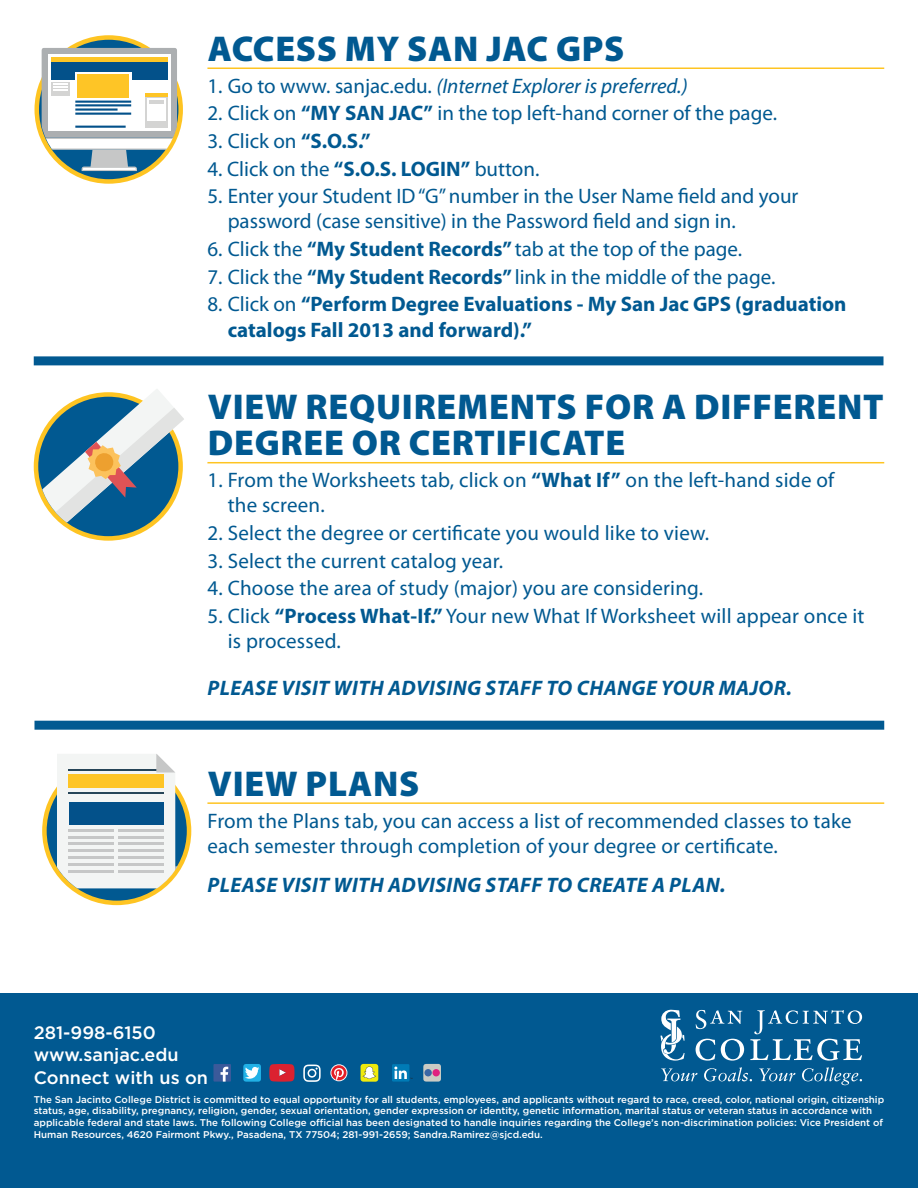
<style>
.page{position:relative;width:918px;height:1188px;background:#fff}
.page>*{position:absolute;margin:0;border:0;box-sizing:border-box;transform-origin:0 0}
.t1{font:900 36px/36px "Myriad Pro";letter-spacing:.02em;color:#015991}
.t2{font:21px/25.2px "Myriad Pro";letter-spacing:.01em;color:#015991}
.t3{font:italic 700 21px "Myriad Pro";letter-spacing:.02em;color:#015991}
.t4{font:700 21px/25.2px "Myriad Pro";color:#015991}
.t5{font:italic 21px "Myriad Pro";color:#015991}
.t6{font:500 18px/21.6px "Gotham";color:#fff}
.t7{font:500 9.75px/11.7px "Gotham";color:#fff}
.s1{font-style:normal}
.s2{font-weight:700}
.s3{font-weight:400}
</style>
<div class="page">
<hr style="left:207px;top:68px;width:677px;height:1px;background:#fec422">
<svg style="left:37px;top:38px;width:144px;height:143px"></svg>
<div style="left:34px;top:35px;width:149px;height:149px;border:4px solid #fec422;border-radius:50%"></div>
<hr style="left:207px;top:462px;width:677px;height:1px;background:#fec422">
<svg style="left:41px;top:48px;width:136px;height:123px"></svg>
<hr style="left:75px;top:101px;width:56px;height:2px;background:#03518a">
<hr style="left:75px;top:104px;width:56px;height:2px;background:#03518a">
<hr style="left:75px;top:108px;width:43px;height:3px;background:#03518a">
<hr style="left:75px;top:113px;width:56px;height:2px;background:#03518a">
<hr style="left:75px;top:126px;width:51px;height:2px;background:#03518a">
<svg style="left:75px;top:72px;width:57px;height:27px"></svg>
<div style="left:77px;top:74px;width:51px;height:24px;background:#fec526"></div>
<svg style="left:33px;top:389px;width:151px;height:147px"></svg>
<div style="left:34px;top:721px;width:850px;height:9px;background:#015991"></div>
<div style="left:34px;top:356px;width:850px;height:9px;background:#015991"></div>
<hr style="left:207px;top:802px;width:677px;height:2px;background:#fec422">
<svg style="left:44px;top:759px;width:145px;height:144px;background:#477672"></svg>
<svg style="left:57px;top:754px;width:134px;height:135px"></svg>
<div style="left:0;top:994px;width:918px;height:194px;background:#015991"></div>
<svg style="left:423px;top:1064px;width:18px;height:18px"></svg>
<div style="left:424px;top:1069px;width:8px;height:7px;background:#3b67a5;border-radius:50%"></div>
<div style="left:432px;top:1069px;width:8px;height:7px;background:#e02180;border-radius:50%"></div>
<svg style="left:330px;top:1064px;width:17px;height:17px"></svg>
<svg style="left:331px;top:1065px;width:15px;height:15px"></svg>
<svg style="left:243px;top:1064px;width:18px;height:18px"></svg>
<div style="left:213px;top:1064px;width:18px;height:18px;background:#3b5a9a"></div>
<svg style="left:221px;top:1067px;width:7px;height:15px"></svg>
<svg style="left:269px;top:1064px;width:25px;height:18px"></svg>
<div style="left:392px;top:1064px;width:17px;height:18px;background:#007bb6"></div>
<svg style="left:394px;top:1067px;width:19px;height:12px"></svg>
<div style="left:361px;top:1064px;width:17px;height:18px;background:#f0ea0d;border-radius:3px"></div>
<svg style="left:363px;top:1067px;width:13px;height:12px"></svg>
<svg style="left:303px;top:1065px;width:18px;height:17px"></svg>
<svg style="left:661px;top:1068px;width:36px;height:13px"></svg>
<svg style="left:704px;top:1067px;width:48px;height:14px"></svg>
<svg style="left:759px;top:1068px;width:36px;height:13px"></svg>
<svg style="left:802px;top:1067px;width:60px;height:18px"></svg>
<svg style="left:696px;top:1039px;width:19px;height:22px"></svg>
<svg style="left:721px;top:1039px;width:23px;height:22px"></svg>
<svg style="left:660px;top:1010px;width:25px;height:51px"></svg>
<svg style="left:696px;top:1010px;width:46px;height:19px"></svg>
<svg style="left:750px;top:1010px;width:112px;height:51px"></svg>
<h1 class="t1" style="left:208px;top:29px;width:418px">ACCESS MY SAN JAC GPS</h1>
<p class="t5" style="left:207px;top:73px;width:482px"><span class="s1">1. Go to www. sanjac.edu.</span> (Internet Explorer is preferred.)</p>
<p class="t2" style="left:207px;top:100px;width:571px">2. Click on <span class="s2">“MY SAN JAC”</span> in the top left-hand corner of the page.</p>
<p class="t2" style="left:207px;top:128px;width:165px">3. Click on <span class="s2">“S.O.S.”</span></p>
<p class="t2" style="left:207px;top:156px;width:334px">4. Click on the <span class="s2">“S.O.S. LOGIN”</span> button.</p>
<p class="t2" style="left:228px;top:183px;width:572px;text-indent:-20px">5. Enter your Student ID “G” number in the User Name field and your password (case sensitive) in the Password field and sign in.</p>
<p class="t2" style="left:207px;top:236px;width:536px">6. Click the <span class="s2">“My Student Records”</span> tab at the top of the page.</p>
<p class="t2" style="left:207px;top:264px;width:569px">7. Click the <span class="s2">“My Student Records”</span> link in the middle of the page.</p>
<p class="t4" style="left:228px;top:291px;width:620px;text-indent:-20px"><span class="s3">8. Click on</span> “Perform Degree Evaluations - My San Jac GPS (graduation catalogs Fall 2013 and forward).”</p>
<h1 class="t1" style="left:208px;top:388px;width:677px">VIEW REQUIREMENTS FOR A DIFFERENT<br>DEGREE OR CERTIFICATE</h1>
<p class="t2" style="left:228px;top:467px;width:608px;text-indent:-20px">1. From the Worksheets tab, click on <span class="s2">“What If”</span> on the left-hand side of the screen.</p>
<p class="t2" style="left:207px;top:520px;width:503px">2. Select the degree or certificate you would like to view.</p>
<p class="t2" style="left:207px;top:548px;width:297px">3. Select the current catalog year.</p>
<p class="t2" style="left:207px;top:575px;width:497px">4. Choose the area of study (major) you are considering.</p>
<p class="t2" style="left:228px;top:603px;width:638px;text-indent:-20px">5. Click <span class="s2">“Process What-If.”</span> Your new What If Worksheet will appear once it is processed.</p>
<p class="t3" style="left:208px;top:674px;width:586px">PLEASE VISIT WITH ADVISING STAFF TO CHANGE YOUR MAJOR.</p>
<h1 class="t1" style="left:208px;top:764px;width:213px">VIEW PLANS</h1>
<p class="t2" style="left:207px;top:808px;width:646px">From the Plans tab, you can access a list of recommended classes to take each semester through completion of your degree or certificate.</p>
<p class="t3" style="left:208px;top:871px;width:519px">PLEASE VISIT WITH ADVISING STAFF TO CREATE A PLAN.</p>
<p class="t6" style="left:34px;top:1022px;width:147px">281-998-6150 www.sanjac.edu</p>
<p class="t6" style="left:34px;top:1067px;width:176px">Connect with us on</p>
<p class="t7" style="left:34px;top:1093px;width:852px">The San Jacinto College District is committed to equal opportunity for all students, employees, and applicants without regard to race, creed, color, national origin, citizenship status, age, disability, pregnancy, religion, gender, sexual orientation, gender expression or identity, genetic information, marital status or veteran status in accordance with applicable federal and state laws. The following College official has been designated to handle inquiries regarding the College’s non-discrimination policies: Vice President of Human Resources, 4620 Fairmont Pkwy., Pasadena, TX 77504; 281-991-2659; Sandra.Ramirez@sjcd.edu.</p>
</div>
